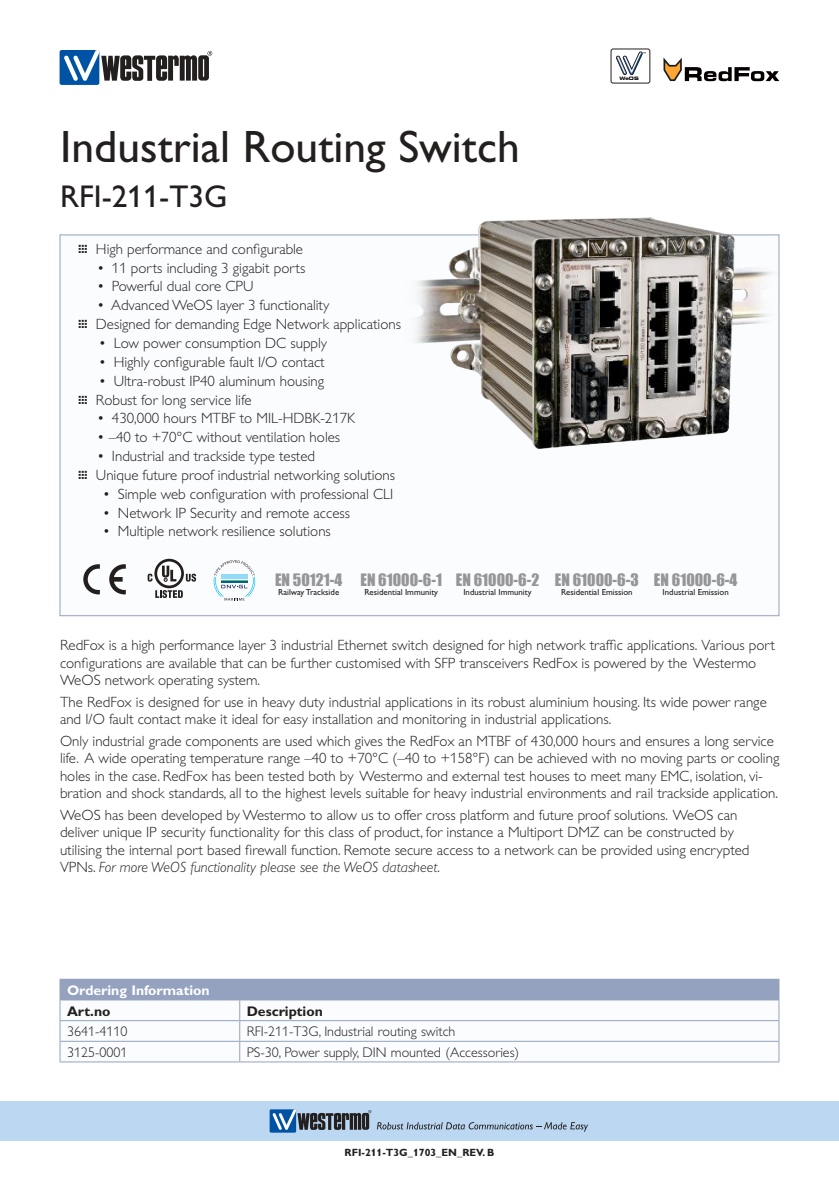
<style>
.page{position:relative;width:839px;height:1186px;background:#fff}
.page>*{position:absolute;margin:0;border:0;box-sizing:border-box;transform-origin:0 0}
.t1{font:45.5px "Gill Alt One Mod";color:#241f1f}
.t2{font:31.5px "Gill Alt One Mod";color:#241f1f}
.t3{font:15.75px "Impact";color:#969698}
.t4{font:300 14.88px/17.5px "Gill Alt One Mod";color:#241f1f}
.t5{font:300 14px "Gill Alt One Mod";color:#241f1f}
.t6{font:700 14px "Gill Alt One Mod";color:#fff}
.t7{font:700 14px "Gill Alt One Mod";color:#241f1f}
.t8{font:700 10.5px "Gill Alt One Mod";color:#241f1f}
.t9{font:8.75px "Gill Alt One Mod";color:#241f1f}
.t10{font:700 expanded 4.55px "Square 721 BT";color:#060000}
.s1{font-weight:400}
.s2{font-style:italic}
</style>
<div class="page">
<div style="left:0;top:1101px;width:838px;height:40px;background:#bbd7f1"></div>
<div style="left:269px;top:1109px;width:27px;height:23px;background:#0052a4"></div>
<svg style="left:272px;top:1109px;width:99px;height:21px"></svg>
<svg style="left:377px;top:1122px;width:211px;height:9px"></svg>
<div style="left:60px;top:50px;width:39px;height:35px;background:#0052a4;border-radius:2px"></div>
<svg style="left:64px;top:50px;width:148px;height:31px"></svg>
<div style="left:60px;top:234px;width:719px;height:382px;background:#fafcfe;border:1px solid #94a2bf"></div>
<div style="left:610px;top:49px;width:40px;height:34px;border:1px solid #241f1f;border-radius:2px"></div>
<svg style="left:615px;top:52px;width:30px;height:23px"></svg>
<svg style="left:663px;top:57px;width:116px;height:24px"></svg>
<div style="left:60px;top:979px;width:718px;height:21px;background:#94a2bf"></div>
<svg style="left:61px;top:1000px;width:717px;height:61px"></svg>
<hr style="left:60px;top:978px;width:180px;height:1px;background:#94a2bf">
<hr style="left:240px;top:978px;width:539px;height:1px;background:#94a2bf">
<hr style="left:60px;top:1020px;width:180px;height:1px;background:#94a2bf">
<hr style="left:240px;top:1020px;width:539px;height:1px;background:#94a2bf">
<hr style="left:60px;top:1041px;width:180px;height:1px;background:#94a2bf">
<svg style="left:60px;top:1000px;width:1px;height:61px"></svg>
<hr style="left:240px;top:1041px;width:539px;height:1px;background:#94a2bf">
<svg style="left:239px;top:1000px;width:1px;height:61px"></svg>
<svg style="left:778px;top:979px;width:1px;height:82px"></svg>
<hr style="left:60px;top:1061px;width:180px;height:1px;background:#94a2bf">
<hr style="left:240px;top:1061px;width:539px;height:1px;background:#94a2bf">
<img style="left:404px;top:217px;width:376px;height:231px">
<svg style="left:83px;top:564px;width:17px;height:30px"></svg>
<svg style="left:109px;top:564px;width:17px;height:30px"></svg>
<svg style="left:214px;top:560px;width:41px;height:40px"></svg>
<svg style="left:155px;top:590px;width:28px;height:8px"></svg>
<svg style="left:186px;top:573px;width:10px;height:8px"></svg>
<svg style="left:154px;top:559px;width:30px;height:29px"></svg>
<div style="left:157px;top:561px;width:24px;height:24px;background:#fff;border-radius:50%"></div>
<svg style="left:162px;top:565px;width:14px;height:16px"></svg>
<svg style="left:148px;top:573px;width:4px;height:8px"></svg>
<p class="t10" style="left:619px;top:76px;width:21px">WeOS</p>
<h1 class="t1" style="left:60px;top:121px;width:461px">Industrial Routing Switch</h1>
<h2 class="t2" style="left:60px;top:179px;width:169px">RFI-211-T3G</h2>
<p class="t4" style="left:78px;top:240px;width:227px"><span class="s1">…</span> High performance and configurable</p>
<p class="t4" style="left:97px;top:259px;width:210px">• 11 ports including 3 gigabit ports</p>
<p class="t4" style="left:97px;top:278px;width:158px">• Powerful dual core CPU</p>
<p class="t4" style="left:78px;top:296px;width:324px;line-height:18.9px;text-indent:19px">• Advanced WeOS layer 3 functionality<br><span class="s1">…</span> Designed for demanding Edge Network applications</p>
<p class="t4" style="left:99px;top:334px;width:230px">• Low power consumption DC supply</p>
<p class="t4" style="left:99px;top:353px;width:227px">• Highly configurable fault I/O contact</p>
<p class="t4" style="left:78px;top:371px;width:248px;line-height:18.9px;text-indent:21px">• Ultra-robust IP40 aluminum housing <span class="s1">…</span> Robust for long service life</p>
<p class="t4" style="left:97px;top:410px;width:259px">• 430,000 hours MTBF to MIL-HDBK-217K</p>
<p class="t4" style="left:97px;top:428px;width:244px">• –40 to +70°C without ventilation holes</p>
<p class="t4" style="left:78px;top:447px;width:319px;line-height:18.9px;text-indent:19px">• Industrial and trackside type tested<br><span class="s1">…</span> Unique future proof industrial networking solutions</p>
<p class="t4" style="left:103px;top:485px;width:292px">• Simple web configuration with professional CLI</p>
<p class="t4" style="left:103px;top:504px;width:248px">• Network IP Security and remote access</p>
<p class="t4" style="left:103px;top:523px;width:229px">• Multiple network resilience solutions</p>
<p class="t3" style="left:275px;top:567px;width:69px">EN 50121-4</p>
<p class="t9" style="left:278px;top:587px;width:62px">Railway Trackside</p>
<p class="t3" style="left:360px;top:567px;width:83px">EN 61000-6-1</p>
<p class="t9" style="left:364px;top:587px;width:75px">Residential Immunity</p>
<p class="t3" style="left:455px;top:567px;width:85px">EN 61000-6-2</p>
<p class="t9" style="left:463px;top:587px;width:70px">Industrial Immunity</p>
<p class="t3" style="left:554px;top:567px;width:85px">EN 61000-6-3</p>
<p class="t9" style="left:561px;top:587px;width:73px">Residential Emission</p>
<p class="t3" style="left:653px;top:567px;width:85px">EN 61000-6-4</p>
<p class="t9" style="left:662px;top:587px;width:68px">Industrial Emission</p>
<p class="t4" style="left:60px;top:636px;width:716px">RedFox is a high performance layer 3 industrial Ethernet switch designed for high network traffic applications. Various port configurations are available that can be further customised with SFP transceivers RedFox is powered by the Westermo<br>WeOS network operating system.</p>
<p class="t4" style="left:60px;top:693px;width:708px">The RedFox is designed for use in heavy duty industrial applications in its robust aluminium housing. Its wide power range and I/O fault contact make it ideal for easy installation and monitoring in industrial applications.</p>
<p class="t4" style="left:60px;top:732px;width:720px">Only industrial grade components are used which gives the RedFox an MTBF of 430,000 hours and ensures a long service life. A wide operating temperature range –40 to +70°C (–40 to +158°F) can be achieved with no moving parts or cooling holes in the case. RedFox has been tested both by Westermo and external test houses to meet many EMC, isolation, vi&shy;bration and shock standards, all to the highest levels suitable for heavy industrial environments and rail trackside application.</p>
<p class="t4" style="left:60px;top:806px;width:691px">WeOS has been developed by Westermo to allow us to offer cross platform and future proof solutions. WeOS can deliver unique IP security functionality for this class of product, for instance a Multiport DMZ can be constructed by utilising the internal port based firewall function. Remote secure access to a network can be provided using encrypted VPNs. <span class="s2">For more WeOS functionality please see the WeOS datasheet.</span></p>
<p class="t6" style="left:67px;top:982px;width:144px">Ordering Information</p>
<p class="t7" style="left:67px;top:1003px;width:45px">Art.no</p>
<p class="t7" style="left:247px;top:1003px;width:78px">Description</p>
<p class="t5" style="left:67px;top:1024px;width:62px">3641-4110</p>
<p class="t5" style="left:247px;top:1024px;width:210px">RFI-211-T3G, Industrial routing switch</p>
<p class="t5" style="left:67px;top:1044px;width:62px">3125-0001</p>
<p class="t5" style="left:247px;top:1044px;width:274px">PS-30, Power supply, DIN mounted (Accessories)</p>
<p class="t8" style="left:344px;top:1146px;width:151px">RFI-211-T3G_1703_EN_REV. B</p>
</div>
